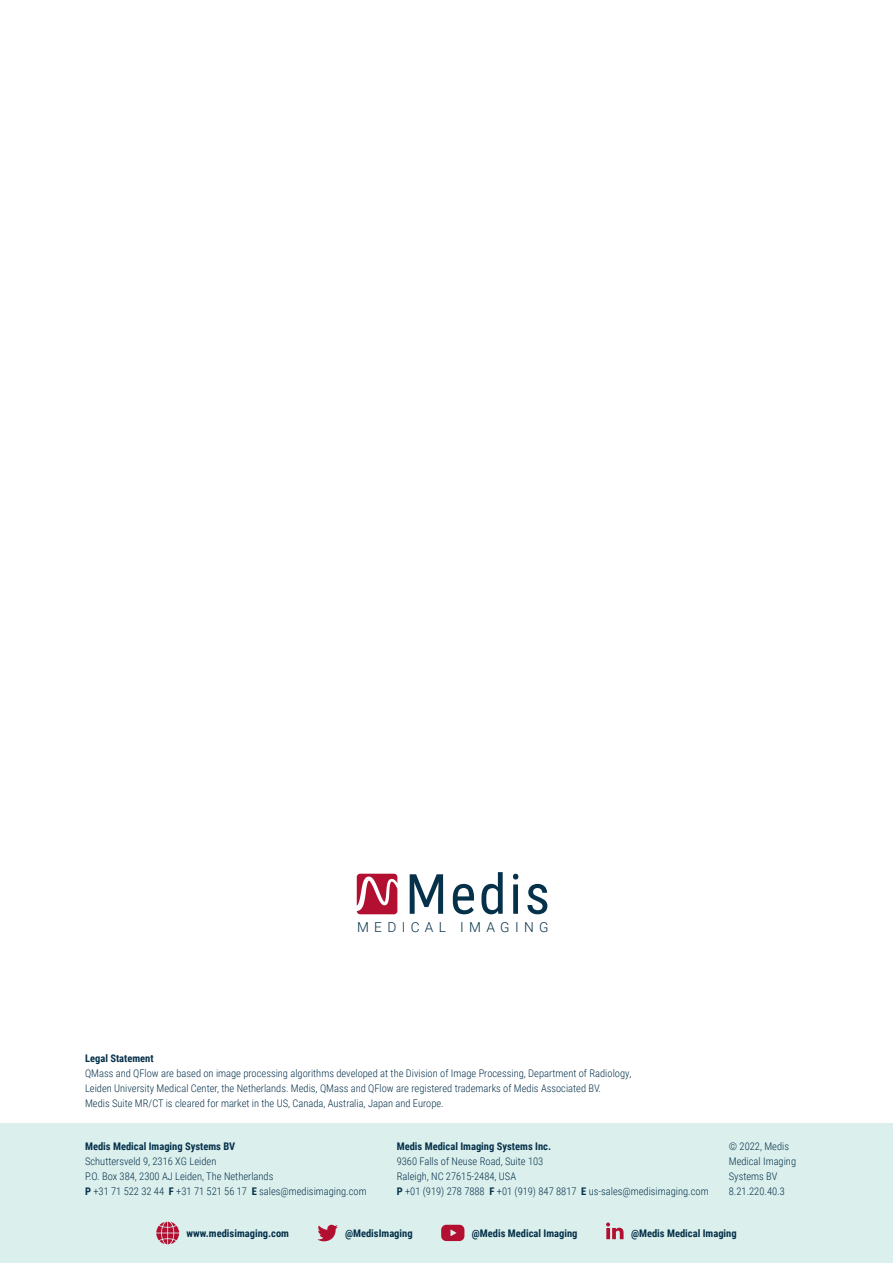
<style>
.page{position:relative;width:893px;height:1263px;background:#fff}
.page>*{position:absolute;margin:0;border:0;box-sizing:border-box;transform-origin:0 0}
.t1{font:300 13.8px "Roboto";letter-spacing:.39em;color:#06314a}
.t2{font:300 10.5px/15px "Roboto Condensed";color:#06314a}
.t3{font:700 10.5px "Roboto Condensed";color:#06314a}
.s1{font-weight:700}
</style>
<div class="page">
<svg style="left:357px;top:874px;width:40px;height:40px"></svg>
<svg style="left:410px;top:874px;width:33px;height:40px"></svg>
<svg style="left:453px;top:884px;width:21px;height:30px"></svg>
<svg style="left:481px;top:872px;width:22px;height:42px"></svg>
<svg style="left:513px;top:874px;width:5px;height:40px"></svg>
<svg style="left:527px;top:884px;width:20px;height:30px"></svg>
<div style="left:0;top:1123px;width:893px;height:140px;background:#dbefed"></div>
<svg style="left:317px;top:1225px;width:21px;height:17px"></svg>
<svg style="left:606px;top:1222px;width:18px;height:17px"></svg>
<svg style="left:441px;top:1225px;width:23px;height:16px"></svg>
<svg style="left:156px;top:1221px;width:23px;height:23px"></svg>
<h1 class="t1" style="left:357px;top:917px;width:193px">MEDICAL IMAGING</h1>
<p class="t3" style="left:85px;top:1051px;width:70px">Legal Statement</p>
<p class="t2" style="left:85px;top:1065px;width:548px">QMass and QFlow are based on image processing algorithms developed at the Division of Image Processing, Department of Radiology,<br>Leiden University Medical Center, the Netherlands. Medis, QMass and QFlow are registered trademarks of Medis Associated BV.<br>Medis Suite MR/CT is cleared for market in the US, Canada, Australia, Japan and Europe.</p>
<p class="t3" style="left:85px;top:1139px;width:152px">Medis Medical Imaging Systems BV</p>
<p class="t2" style="left:85px;top:1153px;width:283px">Schuttersveld 9, 2316 XG Leiden<br>P.O. Box 384, 2300 AJ Leiden, The Netherlands<br><span class="s1">P</span> +31 71 522 32 44 <span class="s1">F</span> +31 71 521 56 17 <span class="s1">E</span> sales@medisimaging.com</p>
<p class="t3" style="left:397px;top:1139px;width:156px">Medis Medical Imaging Systems Inc.</p>
<p class="t2" style="left:397px;top:1153px;width:313px">9360 Falls of Neuse Road, Suite 103<br>Raleigh, NC 27615-2484, USA<br><span class="s1">P</span> +01 (919) 278 7888 <span class="s1">F</span> +01 (919) 847 8817 <span class="s1">E</span> us-sales@medisimaging.com</p>
<p class="t2" style="left:729px;top:1138px;width:69px">© 2022, Medis<br>Medical Imaging<br>Systems BV<br>8.21.220.40.3</p>
<p class="t3" style="left:187px;top:1225px;width:104px">www.medisimaging.com</p>
<p class="t3" style="left:345px;top:1225px;width:69px">@MedisImaging</p>
<p class="t3" style="left:472px;top:1225px;width:107px">@Medis Medical Imaging</p>
<p class="t3" style="left:631px;top:1225px;width:107px">@Medis Medical Imaging</p>
</div>
